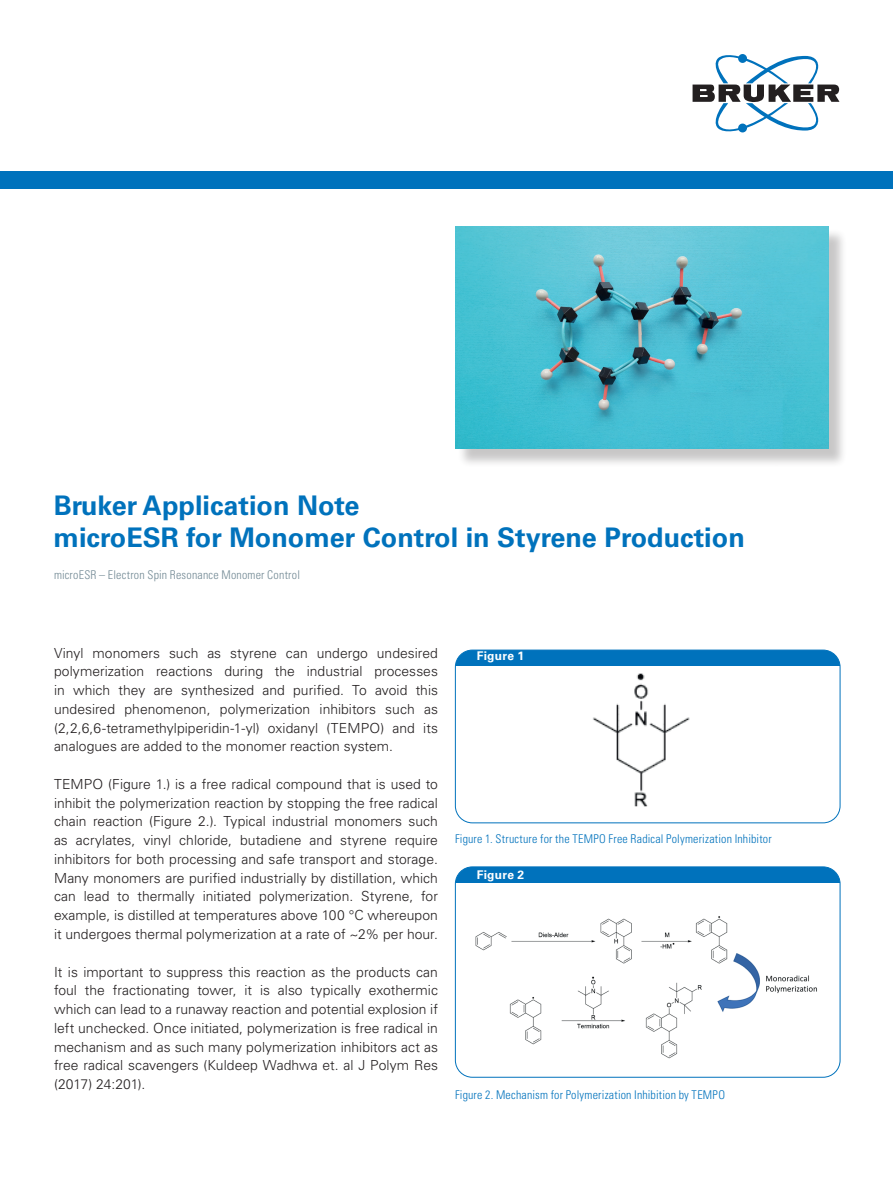
<style>
.page{position:relative;width:893px;height:1187px;background:#fff}
.page>*{position:absolute;margin:0;border:0;box-sizing:border-box;transform-origin:0 0}
.t1{font:700 27px/31.5px "Univers LT Std";color:#0072bc}
.t2{font:300 13.8px/18.8px "Univers LT Std";letter-spacing:.005em;color:#231f20;text-align:justify}
.t3{font:300 condensed 12px "Univers LT Std";letter-spacing:.015em;color:#0072bc}
.t4{font:300 condensed 12px "Univers LT Std";letter-spacing:.015em;color:#738a95}
.t5{font:700 12px "Univers LT Std";letter-spacing:.02em;color:#fff}
</style>
<div class="page">
<div style="left:457px;top:228px;width:391px;height:240px;background:#231f20;opacity:.25"></div>
<img style="left:455px;top:226px;width:374px;height:223px">
<div style="left:0;top:171px;width:893px;height:17px;background:#0072bc"></div>
<svg style="left:693px;top:54px;width:146px;height:78px"></svg>
<div style="left:455px;top:650px;width:385px;height:15px;background:#0072bc"></div>
<div style="left:455px;top:649px;width:385px;height:174px;border:1px solid #0072bc;border-radius:17px"></div>
<div style="left:455px;top:866px;width:385px;height:16px;background:#0072bc"></div>
<div style="left:455px;top:866px;width:385px;height:211px;border:1px solid #0072bc;border-radius:17px"></div>
<img style="left:593px;top:673px;width:97px;height:134px">
<img style="left:475px;top:916px;width:342px;height:143px">
<h1 class="t1" style="left:54px;top:490px;width:693px">Bruker Application Note<br>microESR for Monomer Control in Styrene Production</h1>
<p class="t4" style="left:54px;top:568px;width:247px">microESR – Electron Spin Resonance Monomer Control</p>
<p class="t2" style="left:54px;top:643px;width:385px">Vinyl monomers such as styrene can undergo undesired polymerization reactions during the industrial processes in which they are synthesized and purified. To avoid this undesired phenomenon, polymerization inhibitors such as (2,2,6,6-tetramethylpiperidin-1-yl) oxidanyl (TEMPO) and its analogues are added to the monomer reaction system.</p>
<p class="t2" style="left:54px;top:774px;width:386px">TEMPO (Figure 1.) is a free radical compound that is used to inhibit the polymerization reaction by stopping the free radical chain reaction (Figure 2.). Typical industrial monomers such as acrylates, vinyl chloride, butadiene and styrene require inhibitors for both processing and safe transport and storage.<br>Many monomers are purified industrially by distillation, which can lead to thermally initiated polymerization. Styrene, for example, is distilled at temperatures above 100 °C whereupon it undergoes thermal polymerization at a rate of ~2% per hour.</p>
<p class="t2" style="left:54px;top:962px;width:385px">It is important to suppress this reaction as the products can foul the fractionating tower, it is also typically exothermic which can lead to a runaway reaction and potential explosion if left unchecked. Once initiated, polymerization is free radical in mechanism and as such many polymerization inhibitors act as free radical scavengers (Kuldeep Wadhwa et. al J Polym Res (2017) 24:201).</p>
<p class="t5" style="left:477px;top:649px;width:49px">Figure 1</p>
<p class="t3" style="left:455px;top:831px;width:318px">Figure 1. Structure for the TEMPO Free Radical Polymerization Inhibitor</p>
<p class="t5" style="left:477px;top:868px;width:49px">Figure 2</p>
<p class="t3" style="left:455px;top:1087px;width:271px">Figure 2. Mechanism for Polymerization Inhibition by TEMPO</p>
</div>
